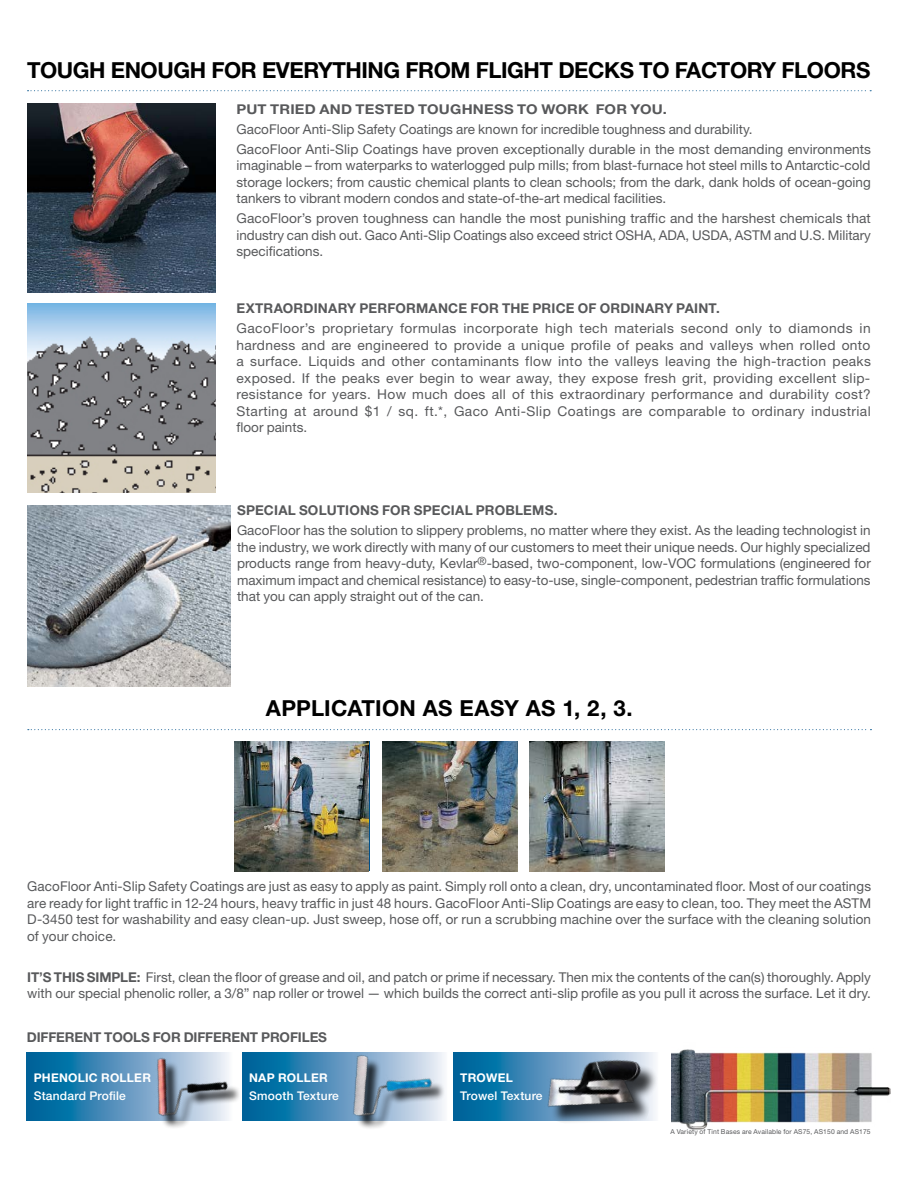
<style>
.page{position:relative;width:918px;height:1188px;background:#fff}
.page>*{position:absolute;margin:0;border:0;box-sizing:border-box;transform-origin:0 0}
.t1{font:700 22.2px "Helvetica Neue LT Std";letter-spacing:-.02em;color:#000}
.t2{font:700 22.2px "Helvetica Neue LT Std";letter-spacing:.015em;color:#000}
.t3{font:13.5px/16.5px "Helvetica Neue LT Std";color:#58595b;text-align:justify}
.t4{font:700 13.5px "Helvetica Neue LT Std";letter-spacing:.015em;color:#58595b}
.t5{font:700 13.5px "Helvetica Neue LT Std";letter-spacing:.015em;color:#58595b;scale:1.1 1}
.t6{font:700 13.5px "Helvetica Neue LT Std";letter-spacing:-.01em;color:#58595b}
.t7{font:500 12px "Helvetica Neue LT Std";letter-spacing:.02em;color:#fff}
.t8{font:700 12px "Helvetica Neue LT Std";letter-spacing:.02em;color:#fff}
.t9{font:6.75px "Helvetica Neue LT Std";letter-spacing:.02em;color:#58595b}
.s1{font-weight:700}
</style>
<div class="page">
<img style="left:27px;top:103px;width:189px;height:189px">
<img style="left:27px;top:304px;width:189px;height:189px">
<svg style="left:28px;top:90px;width:843px;height:1px"></svg>
<img style="left:28px;top:506px;width:202px;height:180px">
<img style="left:235px;top:741px;width:134px;height:130px">
<img style="left:382px;top:741px;width:135px;height:130px">
<img style="left:530px;top:741px;width:135px;height:130px">
<svg style="left:28px;top:729px;width:843px;height:1px"></svg>
<img style="left:671px;top:1049px;width:219px;height:81px">
<svg style="left:27px;top:1053px;width:97px;height:68px;background:#2079ab"></svg>
<img style="left:124px;top:1052px;width:121px;height:76px">
<svg style="left:242px;top:1053px;width:85px;height:68px;background:#1776a8"></svg>
<img style="left:327px;top:1052px;width:118px;height:76px">
<svg style="left:453px;top:1053px;width:202px;height:68px;background:#1474a7"></svg>
<div style="left:551px;top:1064px;width:107px;height:61px;background:#000;opacity:.75"></div>
<img style="left:532px;top:1052px;width:121px;height:73px">
<h1 class="t1" style="left:27px;top:57px;width:845px">TOUGH ENOUGH FOR EVERYTHING FROM FLIGHT DECKS TO FACTORY FLOORS</h1>
<p class="t5" style="left:237px;top:101px;width:393px">PUT TRIED AND TESTED TOUGHNESS TO WORK FOR YOU.</p>
<p class="t3" style="left:237px;top:119px;width:636px;line-height:20px">GacoFloor Anti-Slip Safety Coatings are known for incredible toughness and durability.<br>GacoFloor Anti-Slip Coatings have proven exceptionally durable in the most demanding environments</p>
<p class="t3" style="left:237px;top:157px;width:636px">imaginable – from waterparks to waterlogged pulp mills; from blast-furnace hot steel mills to Antarctic-cold storage lockers; from caustic chemical plants to clean schools; from the dark, dank holds of ocean-going tankers to vibrant modern condos and state-of-the-art medical facilities.</p>
<p class="t3" style="left:237px;top:210px;width:636px">GacoFloor’s proven toughness can handle the most punishing traffic and the harshest chemicals that industry can dish out. Gaco Anti-Slip Coatings also exceed strict OSHA, ADA, USDA, ASTM and U.S. Military specifications.</p>
<p class="t4" style="left:237px;top:300px;width:485px">EXTRAORDINARY PERFORMANCE FOR THE PRICE OF ORDINARY PAINT.</p>
<p class="t3" style="left:237px;top:320px;width:636px">GacoFloor’s proprietary formulas incorporate high tech materials second only to diamonds in hardness and are engineered to provide a unique profile of peaks and valleys when rolled onto a surface. Liquids and other contaminants flow into the valleys leaving the high-traction peaks exposed. If the peaks ever begin to wear away, they expose fresh grit, providing excellent slip&shy;resistance for years. How much does all of this extraordinary performance and durability cost?<br>Starting at around $1 / sq. ft.*, Gaco Anti-Slip Coatings are comparable to ordinary industrial floor paints.</p>
<p class="t4" style="left:237px;top:502px;width:322px">SPECIAL SOLUTIONS FOR SPECIAL PROBLEMS.</p>
<p class="t3" style="left:237px;top:522px;width:635px">GacoFloor has the solution to slippery problems, no matter where they exist. As the leading technologist in the industry, we work directly with many of our customers to meet their unique needs. Our highly specialized products range from heavy-duty, Kevlar<sup>®</sup>-based, two-component, low-VOC formulations (engineered for maximum impact and chemical resistance) to easy-to-use, single-component, pedestrian traffic formulations that you can apply straight out of the can.</p>
<h1 class="t2" style="left:266px;top:694px;width:368px">APPLICATION AS EASY AS 1, 2, 3.</h1>
<p class="t3" style="left:27px;top:878px;width:845px">GacoFloor Anti-Slip Safety Coatings are just as easy to apply as paint. Simply roll onto a clean, dry, uncontaminated floor. Most of our coatings are ready for light traffic in 12-24 hours, heavy traffic in just 48 hours. GacoFloor Anti-Slip Coatings are easy to clean, too. They meet the ASTM D-3450 test for washability and easy clean-up. Just sweep, hose off, or run a scrubbing machine over the surface with the cleaning solution of your choice.</p>
<p class="t3" style="left:27px;top:969px;width:845px"><span class="s1">IT’S THIS SIMPLE:</span> First, clean the floor of grease and oil, and patch or prime if necessary. Then mix the contents of the can(s) thoroughly. Apply with our special phenolic roller, a 3/8” nap roller or trowel — which builds the correct anti-slip profile as you pull it across the surface. Let it dry.</p>
<p class="t6" style="left:27px;top:1029px;width:302px">DIFFERENT TOOLS FOR DIFFERENT PROFILES</p>
<p class="t8" style="left:249px;top:1070px;width:80px">NAP ROLLER</p>
<p class="t7" style="left:249px;top:1089px;width:91px">Smooth Texture</p>
<p class="t8" style="left:34px;top:1070px;width:119px">PHENOLIC ROLLER</p>
<p class="t7" style="left:34px;top:1089px;width:94px">Standard Profile</p>
<p class="t8" style="left:460px;top:1070px;width:54px">TROWEL</p>
<p class="t7" style="left:460px;top:1089px;width:84px">Trowel Texture</p>
<p class="t9" style="left:670px;top:1128px;width:202px">A Variety of Tint Bases are Available for AS75, AS150 and AS175</p>
</div>
